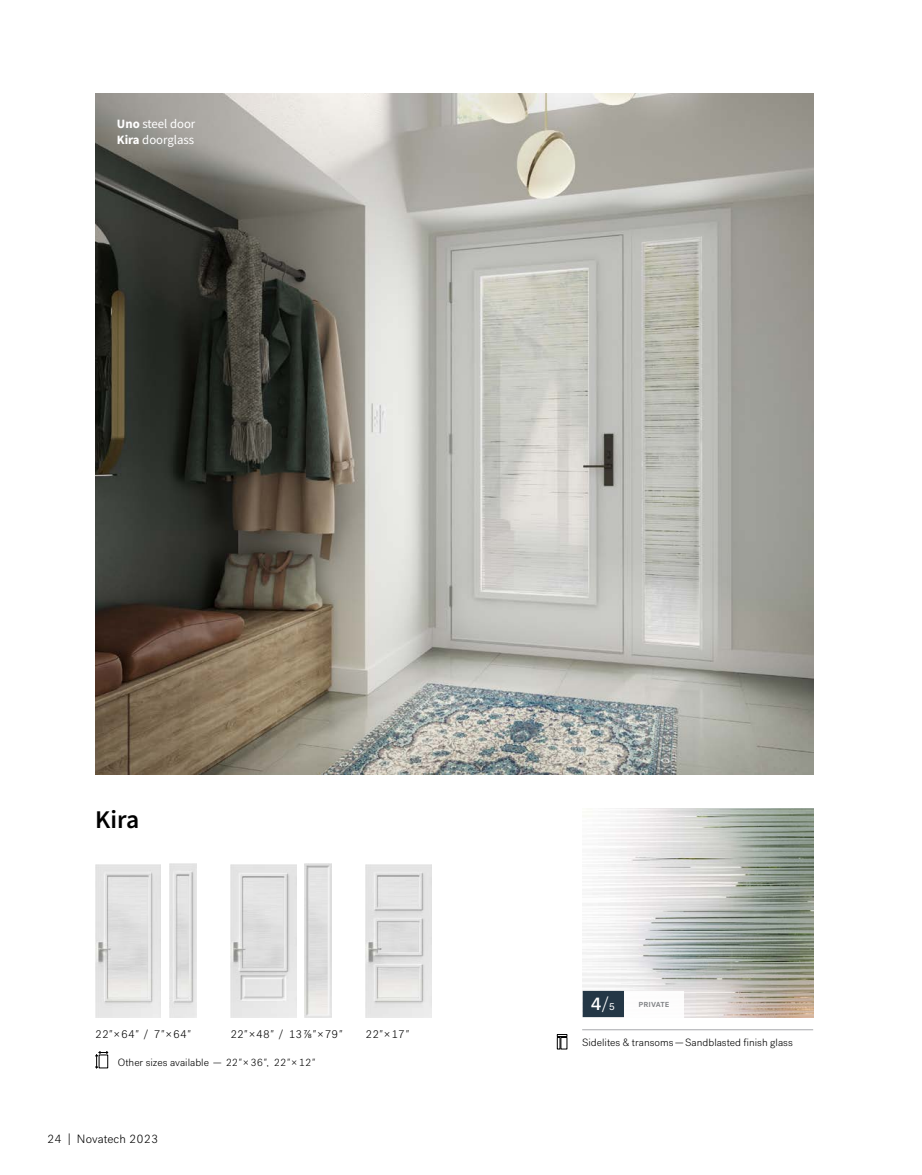
<style>
.page{position:relative;width:922px;height:1175px;background:#fff}
.page>*{position:absolute;margin:0;border:0;box-sizing:border-box;transform-origin:0 0}
.t1{font:600 25.5px "Source Sans Pro";color:#000}
.t2{font:300 18px "Post Grotesk";color:#fff}
.t3{font:12.75px/15.3px "Source Sans Pro";color:#fff}
.t4{font:300 12px "Post Grotesk";letter-spacing:.01em;color:#000}
.t5{font:300 11.25px "Post Grotesk";letter-spacing:.005em;color:#000}
.t6{font:300 10.5px "Post Grotesk";color:#000}
.t7{font:500 9px "Post Grotesk";letter-spacing:.005em;color:#808285}
.s1{font-weight:700}
.s2{font-style:italic}
.s3{font-weight:500}
</style>
<div class="page">
<hr style="left:921px;top:0;width:1px;height:774px;background:#cdcdce">
<img style="left:95px;top:864px;width:66px;height:153px">
<div style="left:169px;top:863px;width:28px;height:154px;background:#e6e7e8"></div>
<img style="left:169px;top:863px;width:25px;height:141px">
<img style="left:230px;top:864px;width:66px;height:153px">
<img style="left:304px;top:863px;width:27px;height:154px">
<img style="left:365px;top:864px;width:66px;height:153px">
<svg style="left:95px;top:1051px;width:13px;height:17px"></svg>
<hr style="left:582px;top:1029px;width:230px;height:1px;background:#a7a9ac">
<svg style="left:557px;top:1034px;width:10px;height:15px"></svg>
<img style="left:95px;top:94px;width:717px;height:680px">
<img style="left:582px;top:808px;width:230px;height:209px">
<div style="left:582px;top:991px;width:42px;height:26px;background:#243746"></div>
<div style="left:624px;top:991px;width:59px;height:26px;background:#fff"></div>
<p class="t3" style="left:117px;top:116px;width:80px"><span class="s1">Uno</span> steel door<br><span class="s1">Kira</span> doorglass</p>
<p class="t3" style="left:117px;top:138px;width:91px">Porte dacier <span class="s1">Uno</span></p>
<h1 class="t1" style="left:95px;top:802px;width:45px">Kira</h1>
<p class="t5" style="left:95px;top:1028px;width:96px">22<span class="s2">"</span>×64<span class="s2">"</span> / 7<span class="s2">"</span>×64<span class="s2">"</span></p>
<p class="t5" style="left:230px;top:1028px;width:113px">22<span class="s2">"</span>×48<span class="s2">"</span> / 137/8<span class="s2">"</span>×79<span class="s2">"</span></p>
<p class="t5" style="left:365px;top:1028px;width:45px">22<span class="s2">"</span>×17<span class="s2">"</span></p>
<p class="t6" style="left:118px;top:1056px;width:198px">Other sizes available — 22<span class="s2">"</span>×36<span class="s2">"</span>, 22<span class="s2">"</span>×12<span class="s2">"</span></p>
<p class="t4" style="left:47px;top:1132px;width:112px">24 | Novatech 2023</p>
<h2 class="t2" style="left:590px;top:993px;width:26px"><span class="s3">4</span>/₅</h2>
<p class="t7" style="left:638px;top:998px;width:32px">private</p>
<p class="t6" style="left:582px;top:1036px;width:212px">Sidelites &amp; transoms—Sandblasted finish glass</p>
</div>
